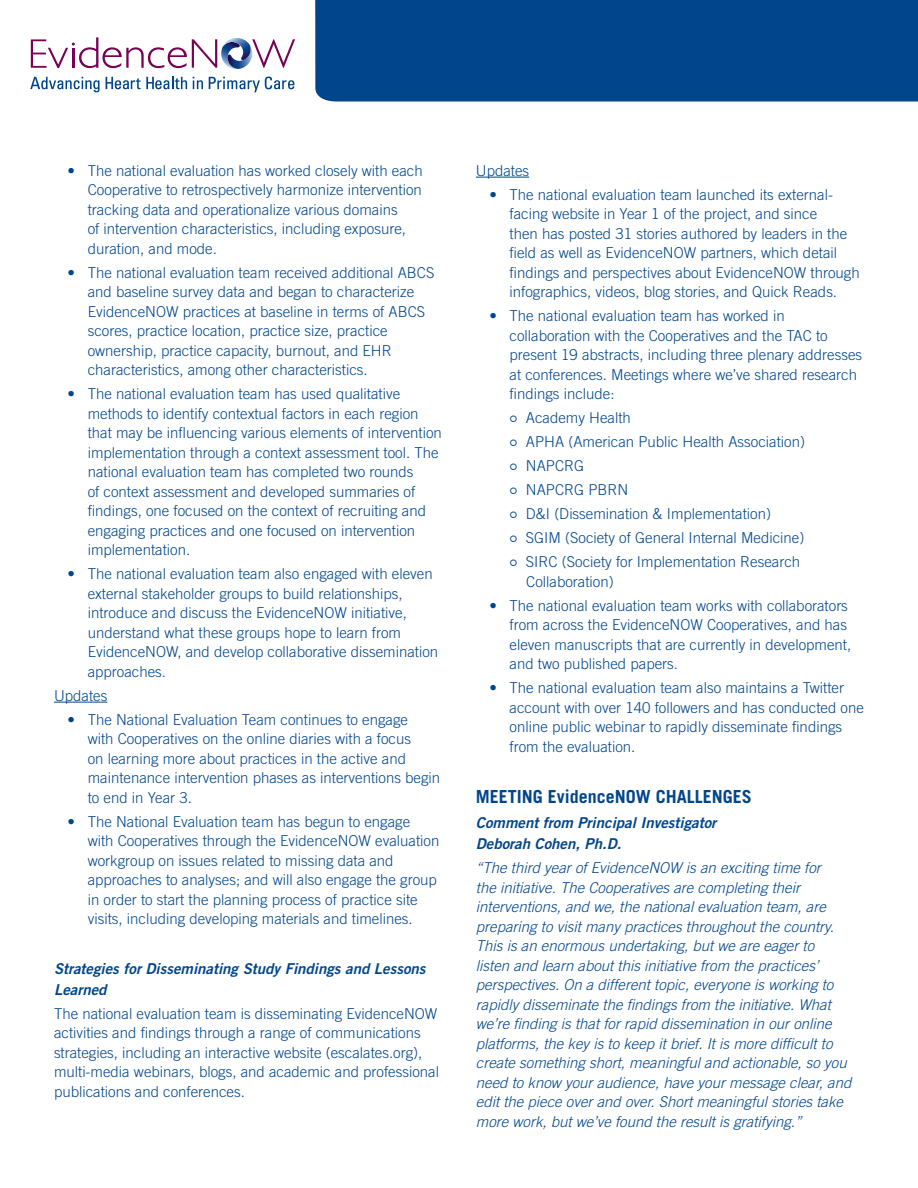
<style>
.page{position:relative;width:918px;height:1188px;background:#fff}
.page>*{position:absolute;margin:0;border:0;box-sizing:border-box;transform-origin:0 0}
.t1{font:700 18px "Trade Gothic";color:#01468c}
.t2{font:300 15px/19.5px "Trade Gothic";color:#01468c}
.t3{font:italic 300 15px/19.5px "Trade Gothic";color:#01468c}
.t4{font:italic 15px/21px "Trade Gothic Bold Two";color:#01468c}
</style>
<div class="page">
<svg style="left:30px;top:77px;width:70px;height:15px"></svg>
<svg style="left:106px;top:77px;width:81px;height:12px"></svg>
<svg style="left:193px;top:77px;width:10px;height:12px"></svg>
<svg style="left:209px;top:77px;width:85px;height:15px"></svg>
<svg style="left:31px;top:37px;width:264px;height:32px"></svg>
<div style="left:315px;top:0;width:603px;height:101px;background:#01468c"></div>
<hr style="left:54px;top:702px;width:53px;height:1px;background:#01468c">
<hr style="left:476px;top:177px;width:53px;height:1px;background:#01468c">
<p class="t2" style="left:88px;top:160px;width:337px;text-indent:-20px">• The national evaluation has worked closely with each Cooperative to retrospectively harmonize intervention tracking data and operationalize various domains<br>of intervention characteristics, including exposure, duration, and mode.</p>
<p class="t2" style="left:88px;top:262px;width:348px;text-indent:-20px">• The national evaluation team received additional ABCS and baseline survey data and began to characterize EvidenceNOW practices at baseline in terms of ABCS scores, practice location, practice size, practice ownership, practice capacity, burnout, and EHR characteristics, among other characteristics.</p>
<p class="t2" style="left:88px;top:384px;width:356px;text-indent:-20px">• The national evaluation team has used qualitative methods to identify contextual factors in each region that may be influencing various elements of intervention implementation through a context assessment tool. The national evaluation team has completed two rounds<br>of context assessment and developed summaries of findings, one focused on the context of recruiting and engaging practices and one focused on intervention implementation.</p>
<p class="t2" style="left:88px;top:564px;width:352px;text-indent:-20px">• The national evaluation team also engaged with eleven external stakeholder groups to build relationships, introduce and discuss the EvidenceNOW initiative, understand what these groups hope to learn from EvidenceNOW, and develop collaborative dissemination approaches.</p>
<h4 class="t2" style="left:54px;top:685px;width:55px">Updates</h4>
<p class="t2" style="left:88px;top:709px;width:354px;text-indent:-20px">• The National Evaluation Team continues to engage<br>with Cooperatives on the online diaries with a focus<br>on learning more about practices in the active and maintenance intervention phases as interventions begin to end in Year 3.</p>
<p class="t2" style="left:88px;top:811px;width:353px;text-indent:-20px">• The National Evaluation team has begun to engage with Cooperatives through the EvidenceNOW evaluation workgroup on issues related to missing data and approaches to analyses; and will also engage the group in order to start the planning process of practice site visits, including developing materials and timelines.</p>
<h3 class="t4" style="left:54px;top:958px;width:373px">Strategies for Disseminating Study Findings and Lessons<br>Learned</h3>
<p class="t2" style="left:54px;top:1003px;width:387px">The national evaluation team is disseminating EvidenceNOW activities and findings through a range of communications strategies, including an interactive website (escalates.org), multi-media webinars, blogs, and academic and professional publications and conferences.</p>
<h4 class="t2" style="left:476px;top:160px;width:55px">Updates</h4>
<p class="t2" style="left:510px;top:184px;width:352px;text-indent:-20px">• The national evaluation team launched its external&shy;facing website in Year 1 of the project, and since<br>then has posted 31 stories authored by leaders in the field as well as EvidenceNOW partners, which detail findings and perspectives about EvidenceNOW through infographics, videos, blog stories, and Quick Reads.</p>
<p class="t2" style="left:510px;top:306px;width:354px;text-indent:-20px">• The national evaluation team has worked in collaboration with the Cooperatives and the TAC to present 19 abstracts, including three plenary addresses at conferences. Meetings where we’ve shared research findings include:</p>
<p class="t2" style="left:526px;top:408px;width:106px">Academy Health</p>
<p class="t2" style="left:526px;top:432px;width:281px">APHA (American Public Health Association)</p>
<p class="t2" style="left:526px;top:456px;width:60px">NAPCRG</p>
<p class="t2" style="left:526px;top:480px;width:104px">NAPCRG PBRN</p>
<p class="t2" style="left:526px;top:504px;width:247px">D&amp;I (Dissemination &amp; Implementation)</p>
<p class="t2" style="left:526px;top:528px;width:280px">SGIM (Society of General Internal Medicine)</p>
<p class="t2" style="left:526px;top:552px;width:276px">SIRC (Society for Implementation Research<br>Collaboration)</p>
<p class="t2" style="left:510px;top:595px;width:343px;text-indent:-20px">• The national evaluation team works with collaborators from across the EvidenceNOW Cooperatives, and has eleven manuscripts that are currently in development, and two published papers.</p>
<p class="t2" style="left:510px;top:678px;width:356px;text-indent:-20px">• The national evaluation team also maintains a Twitter account with over 140 followers and has conducted one online public webinar to rapidly disseminate findings from the evaluation.</p>
<h2 class="t1" style="left:476px;top:785px;width:278px">MEETING EvidenceNOW CHALLENGES</h2>
<h3 class="t4" style="left:476px;top:812px;width:242px">Comment from Principal Investigator<br>Deborah Cohen, Ph.D.</h3>
<p class="t3" style="left:476px;top:858px;width:377px">“The third year of EvidenceNOW is an exciting time for<br>the initiative. The Cooperatives are completing their interventions, and we, the national evaluation team, are preparing to visit many practices throughout the country.<br>This is an enormous undertaking, but we are eager to<br>listen and learn about this initiative from the practices’ perspectives. On a different topic, everyone is working to rapidly disseminate the findings from the initiative. What we’re finding is that for rapid dissemination in our online platforms, the key is to keep it brief. It is more difficult to create something short, meaningful and actionable, so you need to know your audience, have your message clear, and edit the piece over and over. Short meaningful stories take more work, but we’ve found the result is gratifying.”</p>
</div>
